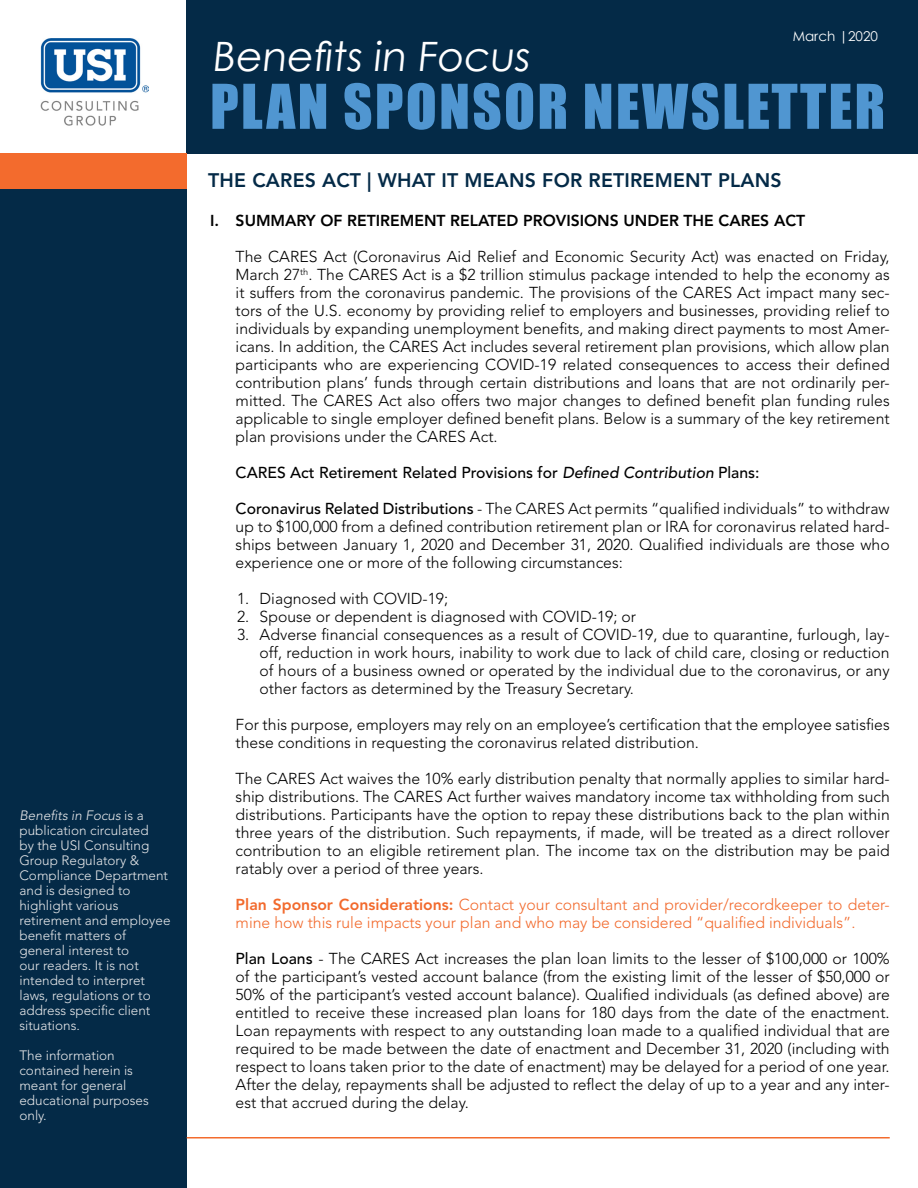
<style>
.page{position:relative;width:918px;height:1188px;background:#fff}
.page>*{position:absolute;margin:0;border:0;box-sizing:border-box;transform-origin:0 0}
.t1{font:57px "Impact";letter-spacing:.04em;color:#5096d1}
.t2{font:40.5px "Century Gothic";color:#fff}
.t3{font:800 19.5px "Avenir LT Std";letter-spacing:.01em;color:#042a47}
.t4{font:300 15.75px/18px "Avenir LT Std";color:#000;text-align:justify}
.t5{font:300 15.75px/18px "Avenir LT Std";color:#f26a2d}
.t6{font:500 15.75px "Avenir LT Std";color:#000}
.t7{font:800 15.75px "Avenir LT Std";color:#000}
.t8{font:300 13.5px/15px "Avenir LT Std";color:#e6e7e9}
.t9{font:13.5px "Century Gothic";color:#fff}
.s1{font-style:italic}
.s2{font-weight:500}
.s3{font-weight:800}
</style>
<div class="page">
<div style="left:187px;top:0;width:731px;height:153px;background:#042a47"></div>
<div style="left:0;top:187px;width:187px;height:1001px;background:#042a47"></div>
<div style="left:0;top:153px;width:187px;height:36px;background:#f36b2d"></div>
<hr style="left:187px;top:1137px;width:703px;height:1px;background:#f36b2d">
<img style="left:41px;top:39px;width:107px;height:87px">
<p class="t8" style="left:19px;top:808px;width:153px"><span class="s1">Benefits in Focus</span> is a publication circulated<br>by the USI Consulting<br>Group Regulatory &amp;<br>Compliance Department and is designed to highlight various retirement and employee benefit matters of general interest to<br>our readers. It is not intended to interpret laws, regulations or to address specific client situations.</p>
<p class="t8" style="left:19px;top:1048px;width:131px">The information contained herein is meant for general educational purposes only.</p>
<p class="t9" style="left:793px;top:27px;width:87px">March |2020</p>
<p class="t1" style="left:210px;top:62px;width:677px">PLAN SPONSOR NEWSLETTER</p>
<p class="t2" style="left:212px;top:28px;width:325px">Benefits in Focus</p>
<p class="t3" style="left:208px;top:169px;width:575px">THE CARES ACT | WHAT IT MEANS FOR RETIREMENT PLANS</p>
<p class="t7" style="left:210px;top:211px;width:597px">I. SUMMARY OF RETIREMENT RELATED PROVISIONS UNDER THE CARES ACT</p>
<p class="t4" style="left:236px;top:247px;width:656px">The CARES Act (Coronavirus Aid Relief and Economic Security Act) was enacted on Friday, March 27<sup>th</sup>. The CARES Act is a $2 trillion stimulus package intended to help the economy as it suffers from the coronavirus pandemic. The provisions of the CARES Act impact many sec&shy;tors of the U.S. economy by providing relief to employers and businesses, providing relief to individuals by expanding unemployment benefits, and making direct payments to most Amer&shy;icans. In addition, the CARES Act includes several retirement plan provisions, which allow plan participants who are experiencing COVID-19 related consequences to access their defined contribution plans’ funds through certain distributions and loans that are not ordinarily per&shy;mitted. The CARES Act also offers two major changes to defined benefit plan funding rules applicable to single employer defined benefit plans. Below is a summary of the key retirement plan provisions under the CARES Act.</p>
<p class="t6" style="left:236px;top:463px;width:525px">CARES Act Retirement Related Provisions for <span class="s1">Defined Contribution</span> Plans:</p>
<p class="t4" style="left:236px;top:499px;width:656px"><span class="s2">Coronavirus Related Distributions</span> - The CARES Act permits “qualified individuals” to withdraw up to $100,000 from a defined contribution retirement plan or IRA for coronavirus related hard&shy;ships between January 1, 2020 and December 31, 2020. Qualified individuals are those who experience one or more of the following circumstances:</p>
<p class="t4" style="left:237px;top:589px;width:213px">1. Diagnosed with COVID-19;</p>
<p class="t4" style="left:237px;top:607px;width:401px">2. Spouse or dependent is diagnosed with COVID-19; or</p>
<p class="t4" style="left:260px;top:625px;width:632px;text-indent:-22px">3. Adverse financial consequences as a result of COVID-19, due to quarantine, furlough, lay&shy;off, reduction in work hours, inability to work due to lack of child care, closing or reduction of hours of a business owned or operated by the individual due to the coronavirus, or any other factors as determined by the Treasury Secretary.</p>
<p class="t4" style="left:236px;top:715px;width:656px">For this purpose, employers may rely on an employee’s certification that the employee satisfies these conditions in requesting the coronavirus related distribution.</p>
<p class="t4" style="left:236px;top:769px;width:656px">The CARES Act waives the 10% early distribution penalty that normally applies to similar hard&shy;ship distributions. The CARES Act further waives mandatory income tax withholding from such distributions. Participants have the option to repay these distributions back to the plan within three years of the distribution. Such repayments, if made, will be treated as a direct rollover contribution to an eligible retirement plan. The income tax on the distribution may be paid ratably over a period of three years.</p>
<p class="t5" style="left:236px;top:895px;width:656px"><span class="s3">Plan Sponsor Considerations:</span> Contact your consultant and provider/recordkeeper to deter&shy;mine how this rule impacts your plan and who may be considered “qualified individuals”.</p>
<p class="t4" style="left:236px;top:949px;width:656px"><span class="s2">Plan Loans</span> - The CARES Act increases the plan loan limits to the lesser of $100,000 or 100% of the participant’s vested account balance (from the existing limit of the lesser of $50,000 or 50% of the participant’s vested account balance). Qualified individuals (as defined above) are entitled to receive these increased plan loans for 180 days from the date of the enactment.<br>Loan repayments with respect to any outstanding loan made to a qualified individual that are required to be made between the date of enactment and December 31, 2020 (including with respect to loans taken prior to the date of enactment) may be delayed for a period of one year.<br>After the delay, repayments shall be adjusted to reflect the delay of up to a year and any inter&shy;est that accrued during the delay.</p>
</div>
